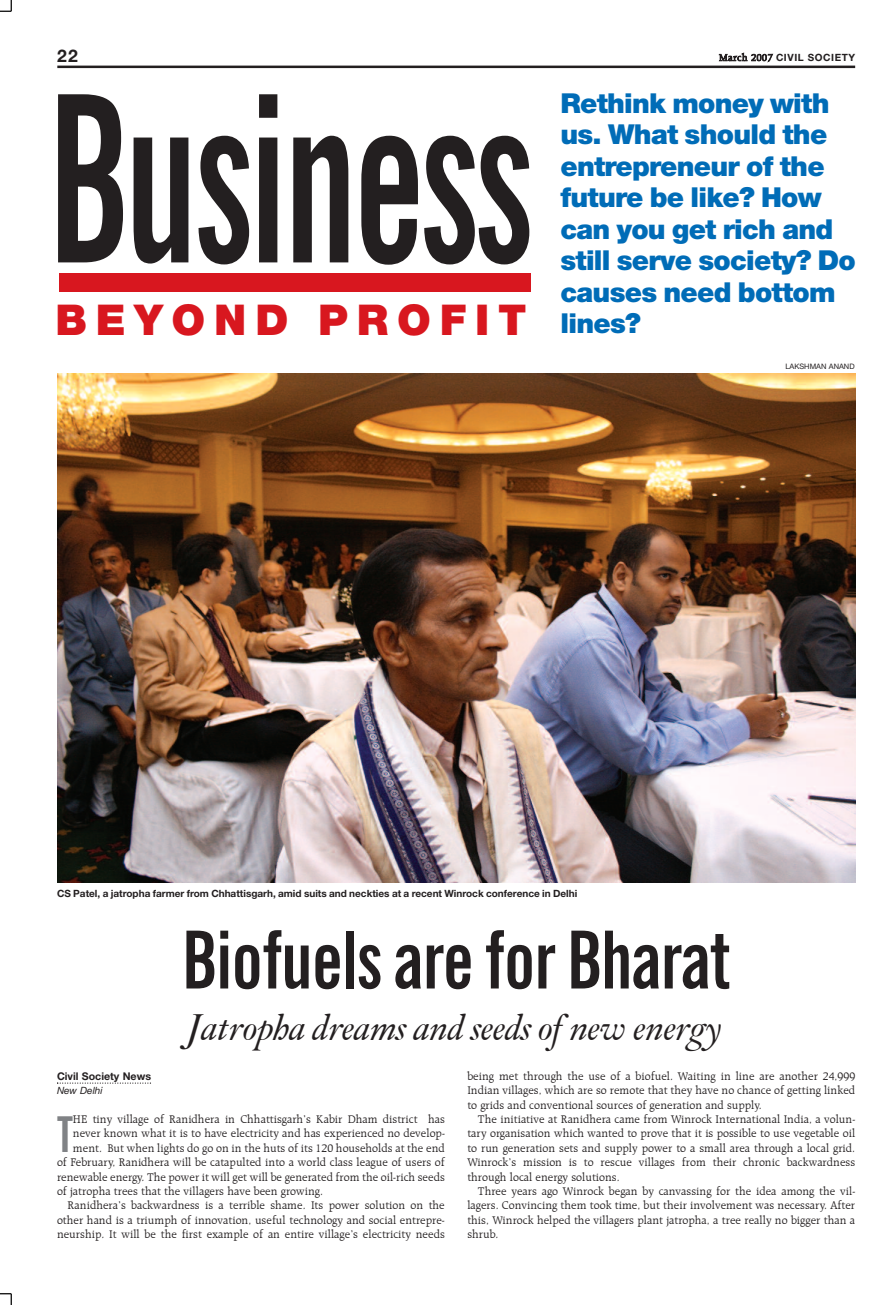
<style>
.page{position:relative;width:889px;height:1305px;background:#fff}
.page>*{position:absolute;margin:0;border:0;box-sizing:border-box;transform-origin:0 0}
.t1{font:700 extra-condensed 232.5px "News Gothic BT";letter-spacing:-.025em;color:#231f20;scale:.8 1}
.t2{font:700 extra-condensed 80px "News Gothic BT";letter-spacing:-.015em;color:#231f20}
.t3{font:700 extra-condensed 49.62px "News Gothic BT";color:#808285}
.t4{font:900 42.5px "Helvetica Neue";letter-spacing:.205em;color:#d8171f}
.t5{font:italic 37.5px "Kis BT";letter-spacing:-.01em;color:#231f20}
.t6{font:900 27.5px/31.5px "Helvetica Neue";letter-spacing:-.025em;color:#006cb7}
.t7{font:700 17.5px "Helvetica Neue";color:#231f20}
.t8{font:300 11.88px/14.4px "Raleigh BT";color:#231f20;text-align:justify}
.t9{font:700 10.62px "Helvetica Neue";color:#231f20}
.t10{font:700 10px "Helvetica Neue";color:#231f20}
.t11{font:700 10px "Helvetica Neue";letter-spacing:.055em;color:#231f20}
.t12{font:italic 10px "Helvetica Neue";color:#231f20}
.t13{font:7.5px "Helvetica Neue";color:#231f20}
.s1{font-family:"Raleigh BT";font-weight:300}
</style>
<div class="page">
<img style="left:57px;top:374px;width:798px;height:509px">
<svg style="left:0;top:1293px;width:12px;height:12px"></svg>
<svg style="left:0;top:0;width:12px;height:12px"></svg>
<hr style="left:57px;top:66px;width:798px;height:2px;background:#231f20">
<div style="left:59px;top:274px;width:472px;height:18px;background:#d8171f"></div>
<svg style="left:57px;top:1083px;width:94px;height:1px"></svg>
<h3 class="t7" style="left:57px;top:50px;width:22px">22</h3>
<p class="t11" style="left:719px;top:54px;width:138px"><span class="s1">March 2007</span> CIVIL SOCIETY</p>
<h3 class="t6" style="left:560px;top:89px;width:297px">Rethink money with us. What should the entrepreneur of the future be like? How can you get rich and still serve society? Do causes need bottom lines?</h3>
<h1 class="t1" style="left:47px;top:39px;width:610px">Business</h1>
<h3 class="t4" style="left:55px;top:305px;width:473px">BEYOND PROFIT</h3>
<p class="t13" style="left:785px;top:364px;width:71px">LAKSHMAN ANAND</p>
<p class="t10" style="left:57px;top:889px;width:522px">CS Patel, a jatropha farmer from Chhattisgarh, amid suits and neckties at a recent Winrock conference in Delhi</p>
<h2 class="t2" style="left:182px;top:912px;width:550px">Biofuelsarefor Bharat</h2>
<h3 class="t5" style="left:189px;top:1004px;width:536px">Jatropha dreams and seeds of new energy</h3>
<p class="t9" style="left:57px;top:1072px;width:96px">Civil Society News</p>
<p class="t12" style="left:57px;top:1087px;width:47px">New Delhi</p>
<h3 class="t3" style="left:57px;top:1104px;width:17px">T</h3>
<p class="t8" style="left:73px;top:1112px;width:373px">HE tiny village of Ranidhera in Chhattisgarh’s Kabir Dham district has</p>
<p class="t8" style="left:73px;top:1126px;width:373px">never known what it is to have electricity and has experienced no develop-</p>
<p class="t8" style="left:73px;top:1141px;width:373px">ment. But when lights do go on in the huts of its 120 households at the end</p>
<p class="t8" style="left:57px;top:1155px;width:389px">of February, Ranidhera will be catapulted into a world class league of users of</p>
<p class="t8" style="left:57px;top:1169px;width:389px">renewable energy. The power it will get will be generated from the oil-rich seeds</p>
<p class="t8" style="left:57px;top:1184px;width:268px">of jatropha trees that the villagers have been growing.</p>
<p class="t8" style="left:68px;top:1198px;width:379px">Ranidhera’s backwardness is a terrible shame. Its power solution on the</p>
<p class="t8" style="left:57px;top:1213px;width:389px">other hand is a triumph of innovation, useful technology and social entrepre-</p>
<p class="t8" style="left:57px;top:1227px;width:389px">neurship. It will be the first example of an entire village’s electricity needs</p>
<p class="t8" style="left:467px;top:1069px;width:389px">being met through the use of a biofuel. Waiting in line are another 24,999<br>Indian villages, which are so remote that they have no chance of getting linked to grids and conventional sources of generation and supply.</p>
<p class="t8" style="left:467px;top:1112px;width:389px;text-indent:11px">The initiative at Ranidhera came from Winrock International India, a volun&shy;tary organisation which wanted to prove that it is possible to use vegetable oil to run generation sets and supply power to a small area through a local grid.<br>Winrock’s mission is to rescue villages from their chronic backwardness through local energy solutions.</p>
<p class="t8" style="left:467px;top:1184px;width:389px;text-indent:11px">Three years ago Winrock began by canvassing for the idea among the vil&shy;lagers. Convincing them took time, but their involvement was necessary. After this, Winrock helped the villagers plant jatropha, a tree really no bigger than a shrub.</p>
</div>
